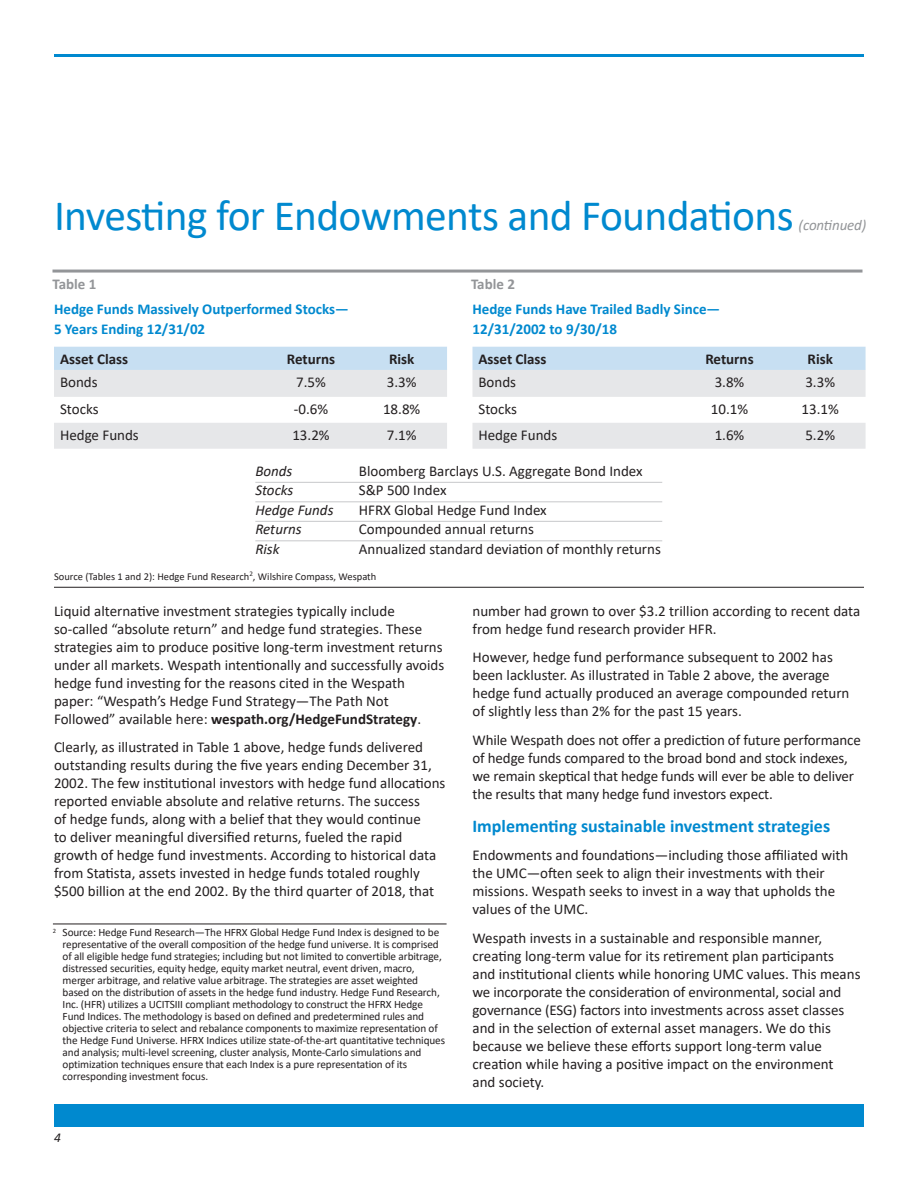
<style>
.page{position:relative;width:918px;height:1188px;background:#fff}
.page>*{position:absolute;margin:0;border:0;box-sizing:border-box;transform-origin:0 0}
.a-head_FL{font:43.5px "Calibri";letter-spacing:-.015em;color:#0089cf}
.B-head_FL_12_on_15_B{font:700 18px "Calibri";color:#0089cf}
.Body_Calibri_10_on_1{font:15px/18px "Calibri";color:#231f20}
.Body_Calibri_10_on_1-2{font:700 15px/19.5px "Calibri";color:#0089cf}
.Body_Calibri_10_on_1-3{font:700 15px "Calibri";color:#231f20}
.t1{font:italic 15px "Calibri";color:#231f20}
.chart_head___gray_wi{font:700 15px "Calibri";color:#939598}
.a-head_FL-2{font:italic 15px "Calibri";letter-spacing:-.01em;color:#939598}
.page_number___FR{font:italic 13.5px "Calibri";color:#231f20}
.footnote{font:11.25px/12px "Calibri";letter-spacing:-.01em;color:#231f20}
.footnote___no_rule_a{font:10.5px "Calibri";color:#231f20}
.s1{font-weight:700}
</style>
<div class="page">
<div style="left:54px;top:1104px;width:810px;height:22px;background:#0089cf"></div>
<hr style="left:54px;top:54px;width:810px;height:3px;background:#0089cf">
<hr style="left:53px;top:924px;width:394px;height:1px;background:#231f20">
<svg style="left:54px;top:347px;width:393px;height:102px"></svg>
<svg style="left:472px;top:347px;width:394px;height:102px"></svg>
<hr style="left:52px;top:270px;width:810px;height:3px;background:#939598">
<hr style="left:54px;top:587px;width:810px;height:1px;background:#231f20">
<hr style="left:255px;top:482px;width:407px;height:1px;background:#c7c8ca">
<hr style="left:255px;top:501px;width:407px;height:1px;background:#c7c8ca">
<hr style="left:255px;top:521px;width:407px;height:1px;background:#c7c8ca">
<hr style="left:255px;top:540px;width:407px;height:1px;background:#c7c8ca">
<p class="a-head_FL" style="left:54px;top:185px;width:741px">Investing for Endowments and Foundations</p>
<p class="a-head_FL-2" style="left:799px;top:214px;width:69px">(continued)</p>
<p class="chart_head___gray_wi" style="left:52px;top:273px;width:45px">Table 1</p>
<p class="chart_head___gray_wi" style="left:471px;top:273px;width:45px">Table 2</p>
<p class="Body_Calibri_10_on_1-2" style="left:54px;top:299px;width:296px">Hedge Funds Massively Outperformed Stocks—<br>5 Years Ending 12/31/02</p>
<p class="Body_Calibri_10_on_1-3" style="left:60px;top:348px;width:70px">Asset Class</p>
<p class="Body_Calibri_10_on_1-3" style="left:287px;top:348px;width:50px">Returns</p>
<p class="Body_Calibri_10_on_1-3" style="left:389px;top:348px;width:27px">Risk</p>
<p class="Body_Calibri_10_on_1" style="left:60px;top:373px;width:39px">Bonds</p>
<p class="Body_Calibri_10_on_1" style="left:296px;top:373px;width:31px">7.5%</p>
<p class="Body_Calibri_10_on_1" style="left:387px;top:373px;width:31px">3.3%</p>
<p class="Body_Calibri_10_on_1" style="left:60px;top:400px;width:40px">Stocks</p>
<p class="Body_Calibri_10_on_1" style="left:294px;top:400px;width:36px">-0.6%</p>
<p class="Body_Calibri_10_on_1" style="left:383px;top:400px;width:39px">18.8%</p>
<p class="Body_Calibri_10_on_1" style="left:60px;top:426px;width:80px">Hedge Funds</p>
<p class="Body_Calibri_10_on_1" style="left:292px;top:426px;width:39px">13.2%</p>
<p class="Body_Calibri_10_on_1" style="left:387px;top:426px;width:31px">7.1%</p>
<p class="Body_Calibri_10_on_1-2" style="left:472px;top:299px;width:249px">Hedge Funds Have Trailed Badly Since—<br>12/31/2002 to 9/30/18</p>
<p class="Body_Calibri_10_on_1-3" style="left:478px;top:348px;width:70px">Asset Class</p>
<p class="Body_Calibri_10_on_1-3" style="left:705px;top:348px;width:50px">Returns</p>
<p class="Body_Calibri_10_on_1-3" style="left:808px;top:348px;width:27px">Risk</p>
<p class="Body_Calibri_10_on_1" style="left:478px;top:373px;width:39px">Bonds</p>
<p class="Body_Calibri_10_on_1" style="left:715px;top:373px;width:31px">3.8%</p>
<p class="Body_Calibri_10_on_1" style="left:805px;top:373px;width:31px">3.3%</p>
<p class="Body_Calibri_10_on_1" style="left:478px;top:400px;width:40px">Stocks</p>
<p class="Body_Calibri_10_on_1" style="left:711px;top:400px;width:39px">10.1%</p>
<p class="Body_Calibri_10_on_1" style="left:802px;top:400px;width:39px">13.1%</p>
<p class="Body_Calibri_10_on_1" style="left:478px;top:426px;width:80px">Hedge Funds</p>
<p class="Body_Calibri_10_on_1" style="left:715px;top:426px;width:31px">1.6%</p>
<p class="Body_Calibri_10_on_1" style="left:805px;top:426px;width:31px">5.2%</p>
<p class="t1" style="left:255px;top:461px;width:39px">Bonds</p>
<p class="Body_Calibri_10_on_1" style="left:359px;top:462px;width:285px">Bloomberg Barclays U.S. Aggregate Bond Index</p>
<p class="t1" style="left:255px;top:480px;width:40px">Stocks</p>
<p class="Body_Calibri_10_on_1" style="left:359px;top:481px;width:89px">S&amp;P 500 Index</p>
<p class="t1" style="left:255px;top:500px;width:80px">Hedge Funds</p>
<p class="Body_Calibri_10_on_1" style="left:359px;top:501px;width:189px">HFRX Global Hedge Fund Index</p>
<p class="t1" style="left:255px;top:519px;width:48px">Returns</p>
<p class="Body_Calibri_10_on_1" style="left:359px;top:520px;width:177px">Compounded annual returns</p>
<p class="t1" style="left:255px;top:539px;width:26px">Risk</p>
<p class="Body_Calibri_10_on_1" style="left:359px;top:540px;width:304px">Annualized standard deviation of monthly returns</p>
<p class="footnote___no_rule_a" style="left:54px;top:570px;width:324px">Source (Tables 1 and 2): Hedge Fund Research<sup>2</sup>, Wilshire Compass, Wespath</p>
<p class="Body_Calibri_10_on_1" style="left:54px;top:601px;width:392px">Liquid alternative investment strategies typically include so-called “absolute return” and hedge fund strategies. These strategies aim to produce positive long-term investment returns under all markets. Wespath intentionally and successfully avoids hedge fund investing for the reasons cited in the Wespath paper: “Wespath’s Hedge Fund Strategy—The Path Not Followed” available here: <span class="s1">wespath.org/HedgeFundStrategy</span>.</p>
<p class="Body_Calibri_10_on_1" style="left:54px;top:738px;width:393px">Clearly, as illustrated in Table 1 above, hedge funds delivered outstanding results during the five years ending December 31, 2002. The few institutional investors with hedge fund allocations reported enviable absolute and relative returns. The success<br>of hedge funds, along with a belief that they would continue<br>to deliver meaningful diversified returns, fueled the rapid growth of hedge fund investments. According to historical data from Statista, assets invested in hedge funds totaled roughly $500 billion at the end 2002. By the third quarter of 2018, that</p>
<p class="footnote" style="left:63px;top:926px;width:384px;text-indent:-10px"><sup>2</sup> Source: Hedge Fund Research—The HFRX Global Hedge Fund Index is designed to be representative of the overall composition of the hedge fund universe. It is comprised of all eligible hedge fund strategies; including but not limited to convertible arbitrage, distressed securities, equity hedge, equity market neutral, event driven, macro, merger arbitrage, and relative value arbitrage. The strategies are asset weighted based on the distribution of assets in the hedge fund industry. Hedge Fund Research, Inc. (HFR) utilizes a UCITSIII compliant methodology to construct the HFRX Hedge Fund Indices. The methodology is based on defined and predetermined rules and objective criteria to select and rebalance components to maximize representation of the Hedge Fund Universe. HFRX Indices utilize state-of-the-art quantitative techniques and analysis; multi-level screening, cluster analysis, Monte-Carlo simulations and optimization techniques ensure that each Index is a pure representation of its corresponding investment focus.</p>
<p class="page_number___FR" style="left:54px;top:1128px;width:8px">4</p>
<p class="Body_Calibri_10_on_1" style="left:472px;top:601px;width:389px">number had grown to over $3.2 trillion according to recent data from hedge fund research provider HFR.</p>
<p class="Body_Calibri_10_on_1" style="left:472px;top:648px;width:379px">However, hedge fund performance subsequent to 2002 has been lackluster. As illustrated in Table 2 above, the average hedge fund actually produced an average compounded return of slightly less than 2% for the past 15 years.</p>
<p class="Body_Calibri_10_on_1" style="left:472px;top:730px;width:390px">While Wespath does not offer a prediction of future performance of hedge funds compared to the broad bond and stock indexes, we remain skeptical that hedge funds will ever be able to deliver the results that many hedge fund investors expect.</p>
<p class="B-head_FL_12_on_15_B" style="left:472px;top:813px;width:359px">Implementing sustainable investment strategies</p>
<p class="Body_Calibri_10_on_1" style="left:472px;top:846px;width:377px">Endowments and foundations—including those affiliated with the UMC—often seek to align their investments with their missions. Wespath seeks to invest in a way that upholds the values of the UMC.</p>
<p class="Body_Calibri_10_on_1" style="left:472px;top:928px;width:390px">Wespath invests in a sustainable and responsible manner, creating long-term value for its retirement plan participants and institutional clients while honoring UMC values. This means we incorporate the consideration of environmental, social and governance (ESG) factors into investments across asset classes and in the selection of external asset managers. We do this because we believe these efforts support long-term value creation while having a positive impact on the environment<br>and society.</p>
</div>
